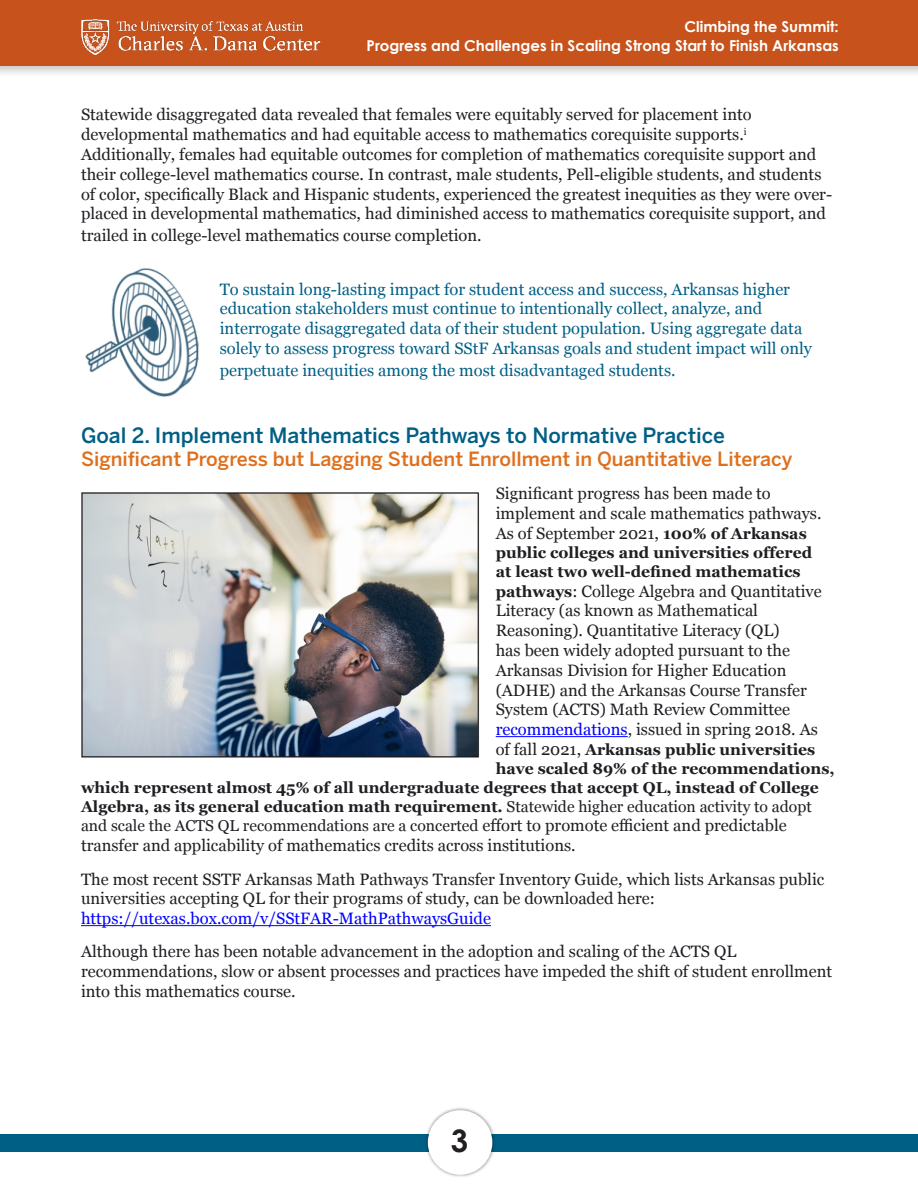
<style>
.page{position:relative;width:918px;height:1188px;background:#fff}
.page>*{position:absolute;margin:0;border:0;box-sizing:border-box;transform-origin:0 0}
.t1{font:700 31.05px "Century Gothic";color:#231f20}
.t2{font:500 21px "Benton Sans";color:#005f85}
.t3{font:500 19.5px "Benton Sans";color:#e06f1c}
.t4{font:16.5px/19.8px "Georgia";color:#1e1f23}
.t5{font:16.5px/19.8px "Georgia";color:#1e1f22}
.t6{font:16.5px/19.8px "Georgia";color:#005f85}
.t7{font:700 15.75px "Georgia";color:#1e1f23}
.t8{font:15.75px "Georgia";color:#1e1f23}
.t9{font:700 15.75px/18.9px "Georgia";color:#1e1f22}
.t10{font:700 15px "Century Gothic";color:#fff}
.s1{font-weight:700;font-size:15.75px}
.s2{color:#1e1f23}
.s3{color:#00f}
.s4{font-weight:400;font-size:16.5px}
.s5{font-weight:400}
.s6{font-size:16.5px}
</style>
<div class="page">
<div style="left:0;top:1134px;width:918px;height:18px;background:#005f85"></div>
<img style="left:426px;top:1107px;width:68px;height:70px">
<div style="left:428px;top:1110px;width:64px;height:65px;background:#fff;border-radius:50%"></div>
<div style="left:0;top:0;width:918px;height:79px;background:#231f20;opacity:.25"></div>
<div style="left:0;top:0;width:918px;height:66px;background:#c7521b"></div>
<hr style="left:496px;top:736px;width:132px;height:1px;background:#00f">
<hr style="left:81px;top:925px;width:410px;height:1px;background:#00f">
<img style="left:85px;top:268px;width:114px;height:129px">
<img style="left:81px;top:492px;width:399px;height:266px">
<img style="left:81px;top:19px;width:240px;height:37px">
<p class="t10" style="left:685px;top:17px;width:156px">Climbing the Summit:</p>
<p class="t10" style="left:367px;top:36px;width:474px">Progress and Challenges in Scaling Strong Start to Finish Arkansas</p>
<p class="t4" style="left:81px;top:104px;width:753px">Statewide disaggregated data revealed that females were equitably served for placement into developmental mathematics and had equitable access to mathematics corequisite supports.<sup>i </sup>Additionally, females had equitable outcomes for completion of mathematics corequisite support and their college-level mathematics course. In contrast, male students, Pell-eligible students, and students of color, specifically Black and Hispanic students, experienced the greatest inequities as they were over&shy;placed in developmental mathematics, had diminished access to mathematics corequisite support, and</p>
<p class="t4" style="left:81px;top:225px;width:402px">trailed in college-level mathematics course completion.</p>
<p class="t6" style="left:220px;top:278px;width:594px">To sustain long-lasting impact for student access and success, Arkansas higher education stakeholders must continue to intentionally collect, analyze, and interrogate disaggregated data of their student population. Using aggregate data solely to assess progress toward SStF Arkansas goals and student impact will only</p>
<p class="t6" style="left:220px;top:359px;width:457px">perpetuate inequities among the most disadvantaged students.</p>
<p class="t2" style="left:81px;top:423px;width:646px">Goal 2. Implement Mathematics Pathways to Normative Practice</p>
<p class="t3" style="left:81px;top:447px;width:713px">Significant Progress but Lagging Student Enrollment in Quantitative Literacy</p>
<p class="t5" style="left:496px;top:483px;width:327px">Significant progress has been made to implement and scale mathematics pathways.<br>As of September 2021, <span class="s1">100% of Arkansas</span></p>
<p class="t9" style="left:496px;top:542px;width:318px">public colleges and universities offered at least two well-defined mathematics</p>
<p class="t5" style="left:496px;top:580px;width:328px"><span class="s1">pathways</span>: College Algebra and Quantitative Literacy (as known as Mathematical Reasoning). Quantitative Literacy (QL)<br>has been widely adopted pursuant to the Arkansas Division for Higher Education (ADHE) and the Arkansas Course Transfer <span class="s2">System (ACTS) Math Review Committee </span><span class="s3">recommendations</span>, <span class="s2">issued in spring 2018. As</span></p>
<p class="t7" style="left:496px;top:738px;width:321px"><span class="s4">of fall 2021,</span> Arkansas public universities</p>
<p class="t7" style="left:496px;top:757px;width:340px">have scaled 89% of the recommendations,</p>
<p class="t7" style="left:81px;top:775px;width:739px">which represent almost 45% of all undergraduate degrees that accept QL, instead of College</p>
<p class="t7" style="left:81px;top:794px;width:732px">Algebra, as its general education math requirement. <span class="s5">Statewide higher education activity to adopt</span></p>
<p class="t8" style="left:81px;top:815px;width:707px">and scale the ACTS QL recommendations are a concerted <span class="s6">effort to promote efficient and predictable</span></p>
<p class="t4" style="left:81px;top:835px;width:496px">transfer and applicability of mathematics credits across institutions.</p>
<p class="t4" style="left:81px;top:868px;width:745px">The most recent SSTF Arkansas Math Pathways Transfer Inventory Guide, which lists Arkansas public universities accepting QL for their programs of study, can be downloaded here: <span class="s3">https://utexas.box.com/v/SStFAR-MathPathwaysGuide</span></p>
<p class="t4" style="left:81px;top:941px;width:753px">Although there has been notable advancement in the adoption and scaling of the ACTS QL recommendations, slow or absent processes and practices have impeded the shift of student enrollment into this mathematics course.</p>
<p class="t1" style="left:451px;top:1121px;width:19px">3</p>
</div>
